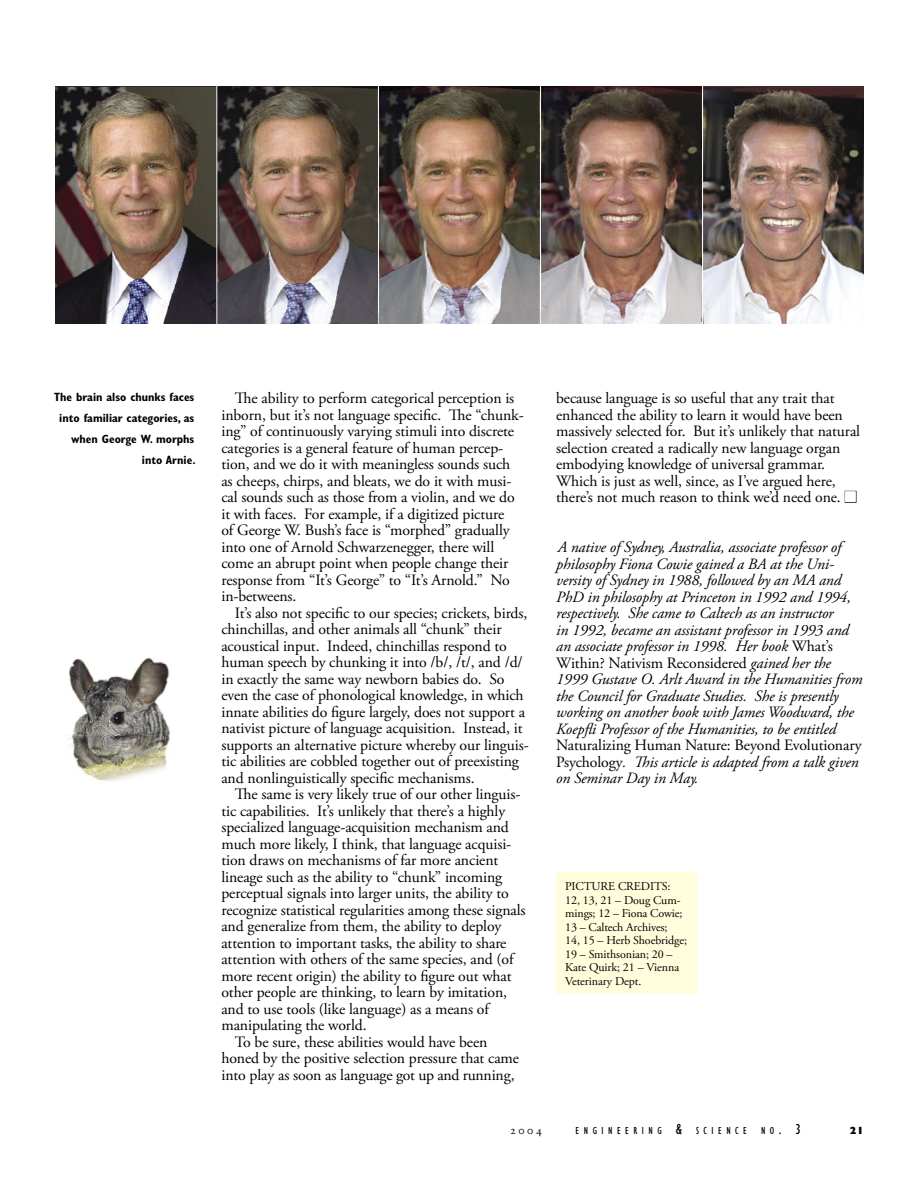
<style>
.page{position:relative;width:918px;height:1188px;background:#fff}
.page>*{position:absolute;margin:0;border:0;box-sizing:border-box;transform-origin:0 0}
.Body{font:15.75px/16.5px "Adobe Garamond Pro";letter-spacing:-.005em;color:#000}
.Body-2{font:italic 15.75px/16.5px "Adobe Garamond Pro";letter-spacing:-.005em;color:#000}
.Picture_Credits{font:12px/13.5px "Adobe Garamond Pro";letter-spacing:-.005em;color:#000}
.t1{font:700 condensed 12px/21px "Gill Sans";color:#000;text-align:right}
.t2{font:condensed 10.5px "Gill Sans";letter-spacing:.43em;color:#000}
.t3{font:800 10.5px "Gill Sans";color:#000}
.s1{color:#fff}
.s2{font-style:normal}
.s3{font-size:15px}
</style>
<div class="page">
<img style="left:55px;top:86px;width:809px;height:238px">
<div style="left:845px;top:491px;width:11px;height:12px;border:1px solid #000"></div>
<img style="left:67px;top:657px;width:103px;height:125px">
<div style="left:556px;top:873px;width:141px;height:121px;background:#fffddb"></div>
<p class="t1" style="left:54px;top:386px;width:143px">The brain also chunks faces into familiar categories, as when George W. morphs into Arnie.</p>
<p class="Body" style="left:221px;top:391px;width:304px;text-indent:14px">The ability to perform categorical perception is inborn, but it’s not language specific. The “chunk&shy;ing” of continuously varying stimuli into discrete categories is a general feature of human percep&shy;tion, and we do it with meaningless sounds such as cheeps, chirps, and bleats, we do it with musi&shy;cal sounds such as those from a violin, and we do it with faces. For example, if a digitized picture<br>of George W. Bush’s face is “morphed” gradually into one of Arnold Schwarzenegger, there will come an abrupt point when people change their response from “It’s George” to “It’s Arnold.” No in-betweens.</p>
<p class="Body" style="left:221px;top:605px;width:309px;text-indent:14px">It’s also not specific to our species; crickets, birds, chinchillas, and other animals all “chunk” their acoustical input. Indeed, chinchillas respond to human speech by chunking it into /b/, /t/, and /d/ in exactly the same way newborn babies do. So even the case of phonological knowledge, in which innate abilities do figure largely, does not support a nativist picture of language acquisition. Instead, it supports an alternative picture whereby our linguis&shy;tic abilities are cobbled together out of preexisting and nonlinguistically specific mechanisms.</p>
<p class="Body" style="left:221px;top:787px;width:306px;text-indent:14px">The same is very likely true of our other linguis&shy;tic capabilities. It’s unlikely that there’s a highly specialized language-acquisition mechanism and much more likely, I think, that language acquisi&shy;tion draws on mechanisms of far more ancient lineage such as the ability to “chunk” incoming perceptual signals into larger units, the ability to recognize statistical regularities among these signals and generalize from them, the ability to deploy attention to important tasks, the ability to share attention with others of the same species, and (of more recent origin) the ability to figure out what other people are thinking, to learn by imitation, and to use tools (like language) as a means of manipulating the world.</p>
<p class="Body" style="left:221px;top:1034px;width:299px;text-indent:14px">To be sure, these abilities would have been honed by the positive selection pressure that came into play as soon as language got up and running,</p>
<p class="Body" style="left:556px;top:391px;width:305px">because language is so useful that any trait that enhanced the ability to learn it would have been massively selected for. But it’s unlikely that natural selection created a radically new language organ embodying knowledge of universal grammar.<br>Which is just as well, since, as I’ve argued here, there’s not much reason to think we’d need one. <span class="s1">■</span></p>
<p class="Body-2" style="left:556px;top:539px;width:308px">A native of Sydney, Australia, associate professor of philosophy Fiona Cowie gained a BA at the Uni&shy;versity of Sydney in 1988, followed by an MA and PhD in philosophy at Princeton in 1992 and 1994, respectively. She came to Caltech as an instructor<br>in 1992, became an assistant professor in 1993 and an associate professor in 1998. Her book <span class="s2">What’s Within? Nativism Reconsidered</span> gained her the 1999 Gustave O. Arlt Award in the Humanities from the Council for Graduate Studies. She is presently working on another book with James Woodward, the Koepfli Professor of the Humanities, to be entitled <span class="s2">Naturalizing Human Nature: Beyond Evolutionary Psychology</span>. This article is adapted from a talk given on Seminar Day in May.</p>
<p class="Picture_Credits" style="left:565px;top:880px;width:123px">PICTURE CREDITS:<br>12, 13, 21 – Doug Cum&shy;mings; 12 – Fiona Cowie;<br>13 – Caltech Archives;<br>14, 15 – Herb Shoebridge;<br>19 – Smithsonian; 20 –<br>Kate Quirk; 21 – Vienna<br>Veterinary Dept.</p>
<p class="t2" style="left:576px;top:1125px;width:173px">ENGINEERING <span class="s3">&amp;</span> SCIENCE</p>
<p class="t2" style="left:761px;top:1125px;width:41px">NO<span class="s3">. 3</span></p>
<p class="t3" style="left:849px;top:1124px;width:16px">21</p>
</div>
